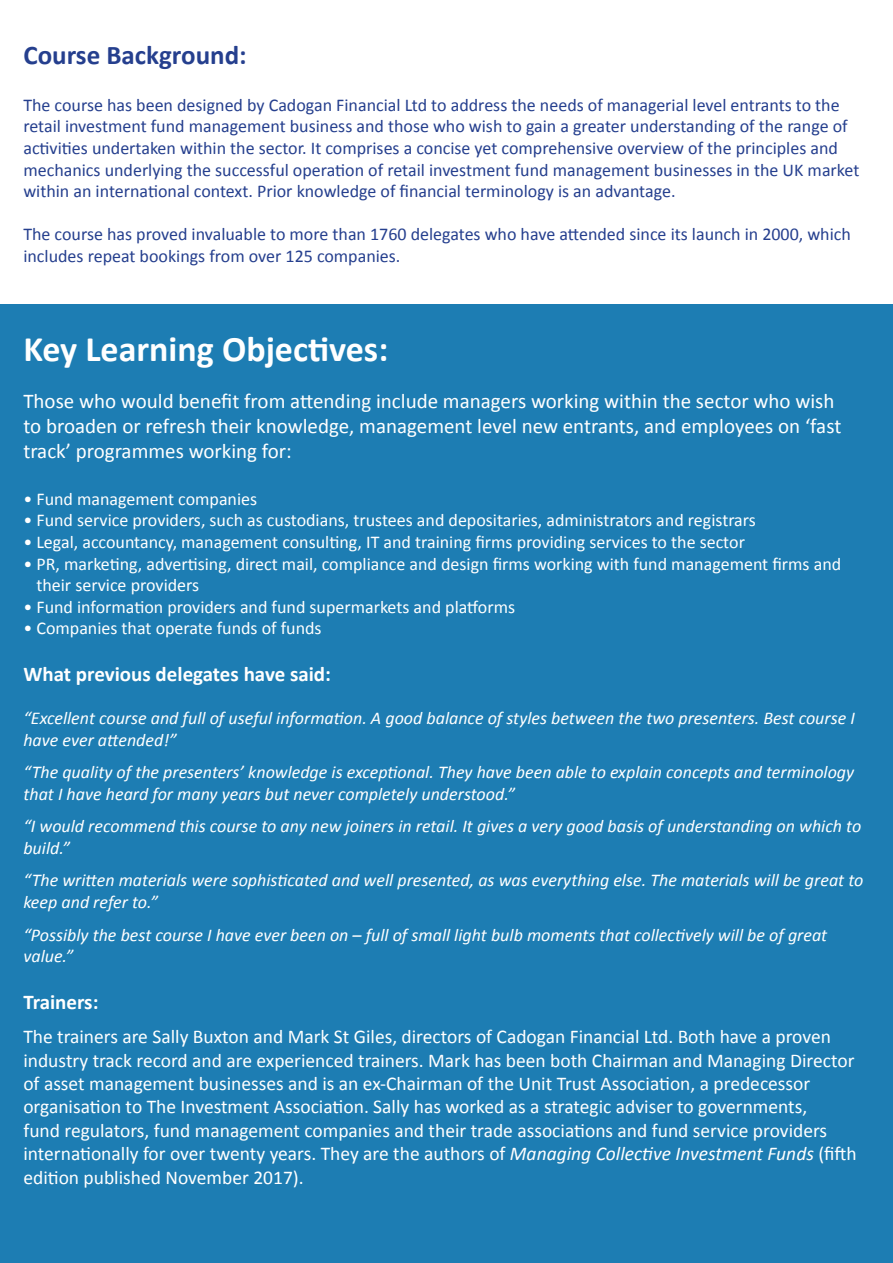
<style>
.page{position:relative;width:893px;height:1263px;background:#fff}
.page>*{position:absolute;margin:0;border:0;box-sizing:border-box;transform-origin:0 0}
.t1{font:700 36px "Calibri";color:#fff}
.t2{font:700 27px "Calibri";color:#253f8e}
.t3{font:21px/25.2px "Calibri";color:#fff}
.t4{font:700 21px "Calibri";color:#fff}
.t5{font:19.5px/23.4px "Calibri";color:#fff}
.t6{font:18px/21.6px "Calibri";color:#253f8e}
.t7{font:italic 18px/21.6px "Calibri";color:#fff}
.t8{font:18px/21.6px "Calibri";color:#fff}
.s1{font-style:italic}
</style>
<div class="page">
<div style="left:0;top:304px;width:893px;height:959px;background:#1d7db3"></div>
<p class="t2" style="left:23px;top:38px;width:225px">Course Background:</p>
<p class="t6" style="left:23px;top:94px;width:837px">The course has been designed by Cadogan Financial Ltd to address the needs of managerial level entrants to the retail investment fund management business and those who wish to gain a greater understanding of the range of activities undertaken within the sector. It comprises a concise yet comprehensive overview of the principles and mechanics underlying the successful operation of retail investment fund management businesses in the UK market within an international context. Prior knowledge of financial terminology is an advantage.</p>
<p class="t6" style="left:23px;top:224px;width:829px">The course has proved invaluable to more than 1760 delegates who have attended since its launch in 2000, which includes repeat bookings from over 125 companies.</p>
<p class="t1" style="left:23px;top:326px;width:366px">Key Learning Objectives:</p>
<p class="t3" style="left:23px;top:388px;width:819px">Those who would benefit from attending include managers working within the sector who wish to broaden or refresh their knowledge, management level new entrants, and employees on ‘fast track’ programmes working for:</p>
<p class="t8" style="left:23px;top:488px;width:235px">• Fund management companies</p>
<p class="t8" style="left:23px;top:510px;width:734px">• Fund service providers, such as custodians, trustees and depositaries, administrators and registrars</p>
<p class="t8" style="left:23px;top:531px;width:723px">• Legal, accountancy, management consulting, IT and training firms providing services to the sector</p>
<p class="t8" style="left:36px;top:553px;width:806px;text-indent:-13px">• PR, marketing, advertising, direct mail, compliance and design firms working with fund management firms and their service providers</p>
<p class="t8" style="left:23px;top:596px;width:493px">• Fund information providers and fund supermarkets and platforms</p>
<p class="t8" style="left:23px;top:618px;width:300px">• Companies that operate funds of funds</p>
<p class="t4" style="left:23px;top:661px;width:309px">What previous delegates have said:</p>
<p class="t7" style="left:23px;top:707px;width:833px">“Excellent course and full of useful information. A good balance of styles between the two presenters. Best course I have ever attended!”</p>
<p class="t7" style="left:23px;top:761px;width:832px">“The quality of the presenters’ knowledge is exceptional. They have been able to explain concepts and terminology that I have heard for many years but never completely understood.”</p>
<p class="t7" style="left:23px;top:815px;width:839px">“I would recommend this course to any new joiners in retail. It gives a very good basis of understanding on which to build.”</p>
<p class="t7" style="left:23px;top:869px;width:841px">“The written materials were sophisticated and well presented, as was everything else. The materials will be great to keep and refer to.”</p>
<p class="t7" style="left:23px;top:923px;width:805px">“Possibly the best course I have ever been on – full of small light bulb moments that collectively will be of great value.”</p>
<p class="t4" style="left:23px;top:988px;width:77px">Trainers:</p>
<p class="t5" style="left:23px;top:1025px;width:835px">The trainers are Sally Buxton and Mark St Giles, directors of Cadogan Financial Ltd. Both have a proven industry track record and are experienced trainers. Mark has been both Chairman and Managing Director of asset management businesses and is an ex-Chairman of the Unit Trust Association, a predecessor organisation to The Investment Association. Sally has worked as a strategic adviser to governments,<br>fund regulators, fund management companies and their trade associations and fund service providers internationally for over twenty years. They are the authors of <span class="s1">Managing Collective Investment Funds</span> (fifth edition published November 2017).</p>
</div>
